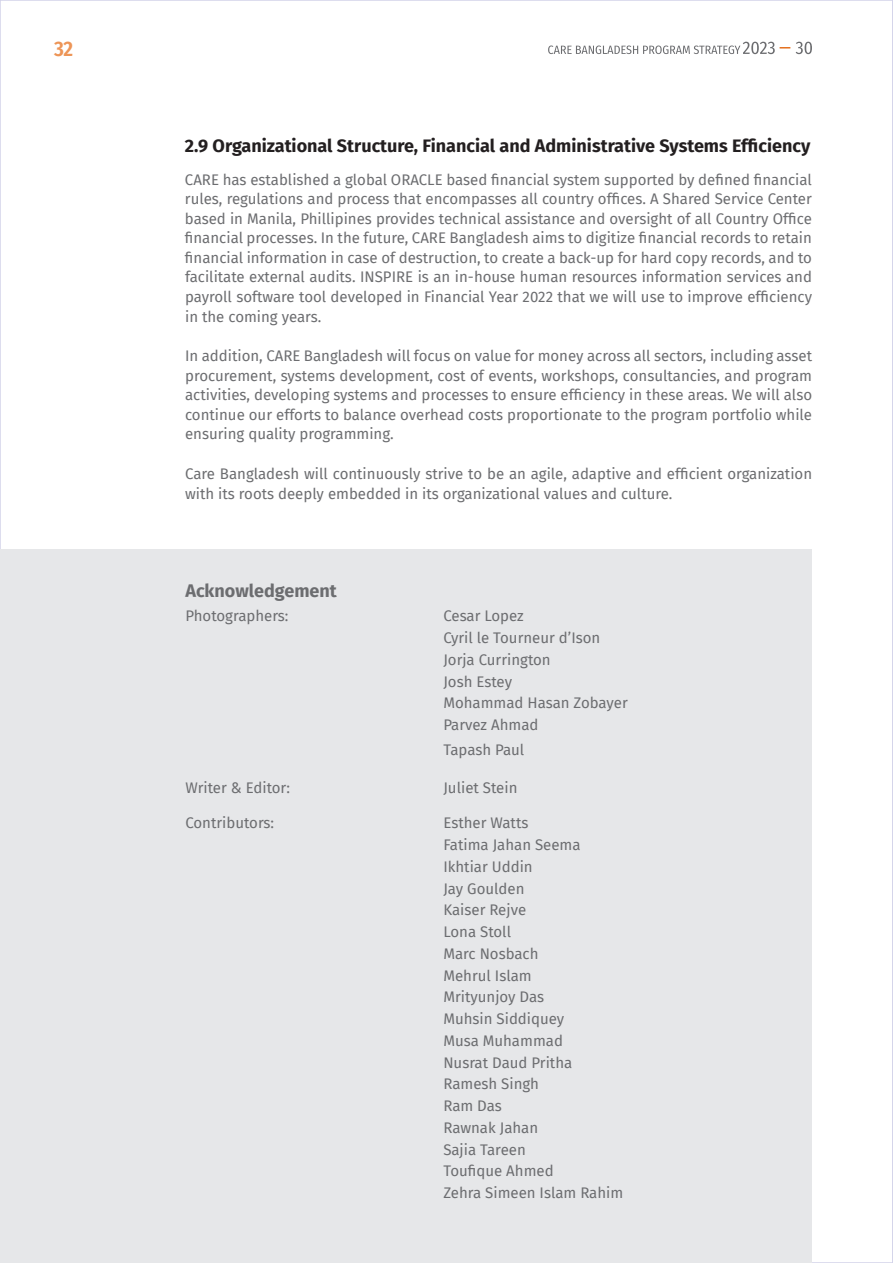
<style>
.page{position:relative;width:893px;height:1263px;background:#fff}
.page>*{position:absolute;margin:0;border:0;box-sizing:border-box;transform-origin:0 0}
.t1{font:600 21px "Fira Sans Condensed";color:#ed9557}
.t2{font:700 18px "Fira Sans";color:#231f20}
.t3{font:700 18px "Fira Sans";color:#6c6d70}
.t4{font:15px/21.8px "Fira Sans";color:#6c6d70}
</style>
<div class="page">
<svg style="left:796px;top:42px;width:16px;height:12px"></svg>
<svg style="left:548px;top:42px;width:242px;height:12px"></svg>
<svg style="left:892px;top:0;width:1px;height:1263px"></svg>
<div style="left:0;top:549px;width:812px;height:714px;background:#e6e7e9"></div>
<h1 class="t1" style="left:54px;top:32px;width:21px">32</h1>
<p class="t2" style="left:185px;top:130px;width:627px">2.9 Organizational Structure, Financial and Administrative Systems Efficiency</p>
<p class="t4" style="left:185px;top:169px;width:629px;line-height:19.5px;text-align:justify">CARE has established a global ORACLE based financial system supported by defined financial rules, regulations and process that encompasses all country offices. A Shared Service Center based in Manila, Phillipines provides technical assistance and oversight of all Country Office financial processes. In the future, CARE Bangladesh aims to digitize financial records to retain financial information in case of destruction, to create a back-up for hard copy records, and to facilitate external audits. INSPIRE is an in-house human resources information services and payroll software tool developed in Financial Year 2022 that we will use to improve efficiency in the coming years.</p>
<p class="t4" style="left:185px;top:346px;width:628px;line-height:19.5px;text-align:justify">In addition, CARE Bangladesh will focus on value for money across all sectors, including asset procurement, systems development, cost of events, workshops, consultancies, and program activities, developing systems and processes to ensure efficiency in these areas. We will also continue our efforts to balance overhead costs proportionate to the program portfolio while ensuring quality programming.</p>
<p class="t4" style="left:185px;top:464px;width:628px;line-height:19.5px">Care Bangladesh will continuously strive to be an agile, adaptive and efficient organization with its roots deeply embedded in its organizational values and culture.</p>
<p class="t3" style="left:185px;top:575px;width:153px">Acknowledgement</p>
<p class="t4" style="left:185px;top:605px;width:105px">Photographers:</p>
<p class="t4" style="left:443px;top:605px;width:186px">Cesar Lopez<br>Cyril le Tourneur d’Ison<br>Jorja Currington<br>Josh Estey<br>Mohammad Hasan Zobayer<br>Parvez Ahmad</p>
<p class="t4" style="left:443px;top:738px;width:82px">Tapash Paul</p>
<p class="t4" style="left:185px;top:776px;width:106px">Writer &amp; Editor:</p>
<p class="t4" style="left:443px;top:776px;width:76px">Juliet Stein</p>
<p class="t4" style="left:185px;top:812px;width:90px">Contributors:</p>
<p class="t4" style="left:443px;top:812px;width:181px">Esther Watts<br>Fatima Jahan Seema<br>Ikhtiar Uddin<br>Jay Goulden<br>Kaiser Rejve<br>Lona Stoll<br>Marc Nosbach<br>Mehrul Islam<br>Mrityunjoy Das<br>Muhsin Siddiquey<br>Musa Muhammad<br>Nusrat Daud Pritha<br>Ramesh Singh<br>Ram Das<br>Rawnak Jahan<br>Sajia Tareen<br>Toufique Ahmed<br>Zehra Simeen Islam Rahim</p>
</div>
